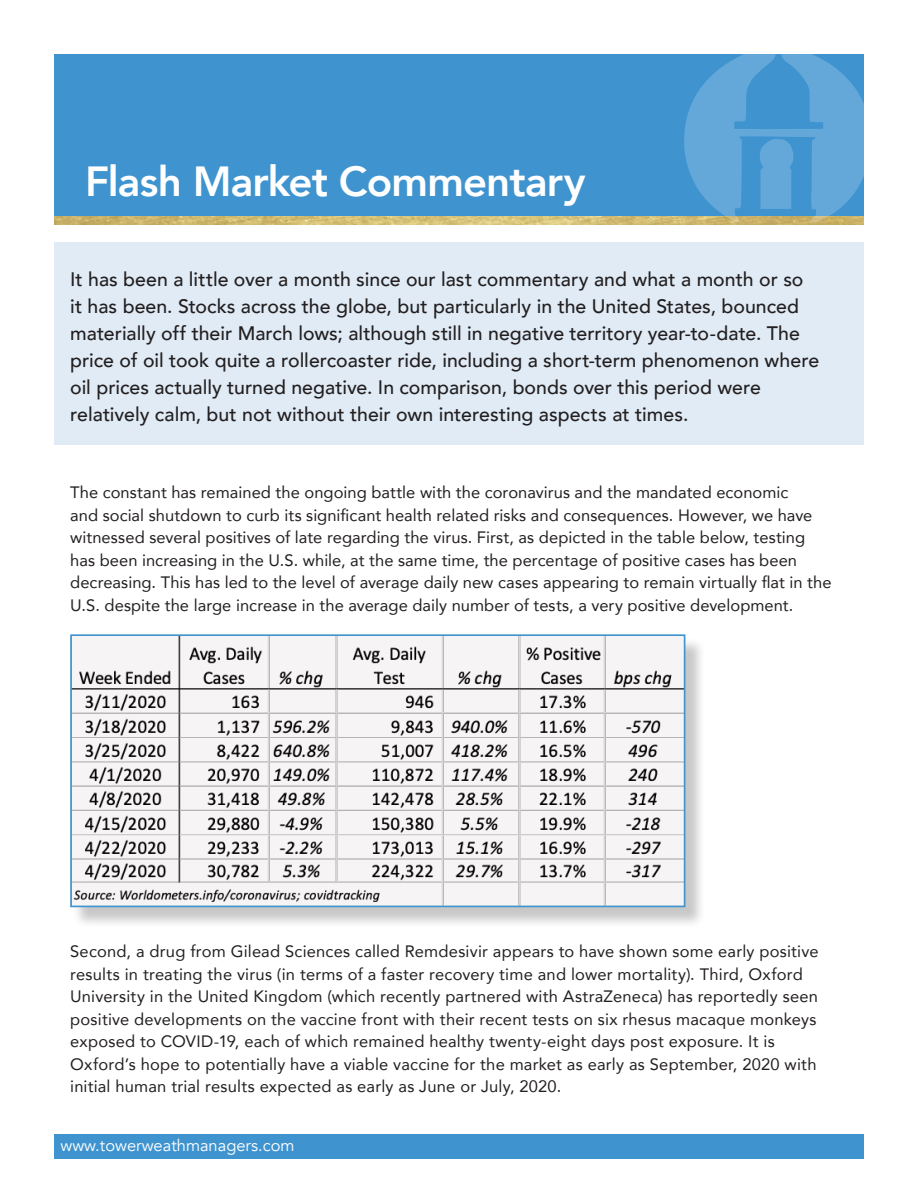
<style>
.page{position:relative;width:918px;height:1188px;background:#fff}
.page>*{position:absolute;margin:0;border:0;box-sizing:border-box;transform-origin:0 0}
.t1{font:800 42px "Avenir";letter-spacing:-.02em;color:#fff}
.t2{font:500 19.5px/27px "Avenir";color:#231f20}
.t3{font:16.5px/22.5px "Avenir";letter-spacing:.01em;color:#231f20}
.t4{font:16.5px "Avenir";color:#fff}
</style>
<div class="page">
<div style="left:54px;top:1134px;width:810px;height:25px;background:#3f94d0"></div>
<div style="left:54px;top:243px;width:810px;height:202px;background:#e0ebf6"></div>
<img style="left:54px;top:216px;width:810px;height:9px">
<div style="left:54px;top:54px;width:810px;height:162px;background:#3f94d0"></div>
<svg style="left:684px;top:54px;width:180px;height:168px"></svg>
<div style="left:73px;top:637px;width:633px;height:291px;background:#231f20;opacity:.25"></div>
<img style="left:73px;top:637px;width:609px;height:267px">
<div style="left:70px;top:634px;width:615px;height:273px;border:2px solid #3f94d0"></div>
<p class="t1" style="left:85px;top:148px;width:502px">Flash Market Commentary</p>
<p class="t2" style="left:70px;top:264px;width:751px">It has been a little over a month since our last commentary and what a month or so it has been. Stocks across the globe, but particularly in the United States, bounced materially off their March lows; although still in negative territory year-to-date. The price of oil took quite a rollercoaster ride, including a short-term phenomenon where oil prices actually turned negative. In comparison, bonds over this period were relatively calm, but not without their own interesting aspects at times.</p>
<p class="t3" style="left:70px;top:481px;width:763px">The constant has remained the ongoing battle with the coronavirus and the mandated economic<br>and social shutdown to curb its significant health related risks and consequences. However, we have witnessed several positives of late regarding the virus. First, as depicted in the table below, testing has been increasing in the U.S. while, at the same time, the percentage of positive cases has been decreasing. This has led to the level of average daily new cases appearing to remain virtually flat in the U.S. despite the large increase in the average daily number of tests, a very positive development.</p>
<p class="t3" style="left:70px;top:940px;width:750px">Second, a drug from Gilead Sciences called Remdesivir appears to have shown some early positive results in treating the virus (in terms of a faster recovery time and lower mortality). Third, Oxford University in the United Kingdom (which recently partnered with AstraZeneca) has reportedly seen positive developments on the vaccine front with their recent tests on six rhesus macaque monkeys exposed to COVID-19, each of which remained healthy twenty-eight days post exposure. It is Oxford’s hope to potentially have a viable vaccine for the market as early as September, 2020 with initial human trial results expected as early as June or July, 2020.</p>
<p class="t4" style="left:60px;top:1135px;width:236px">www.towerweathmanagers.com</p>
</div>
